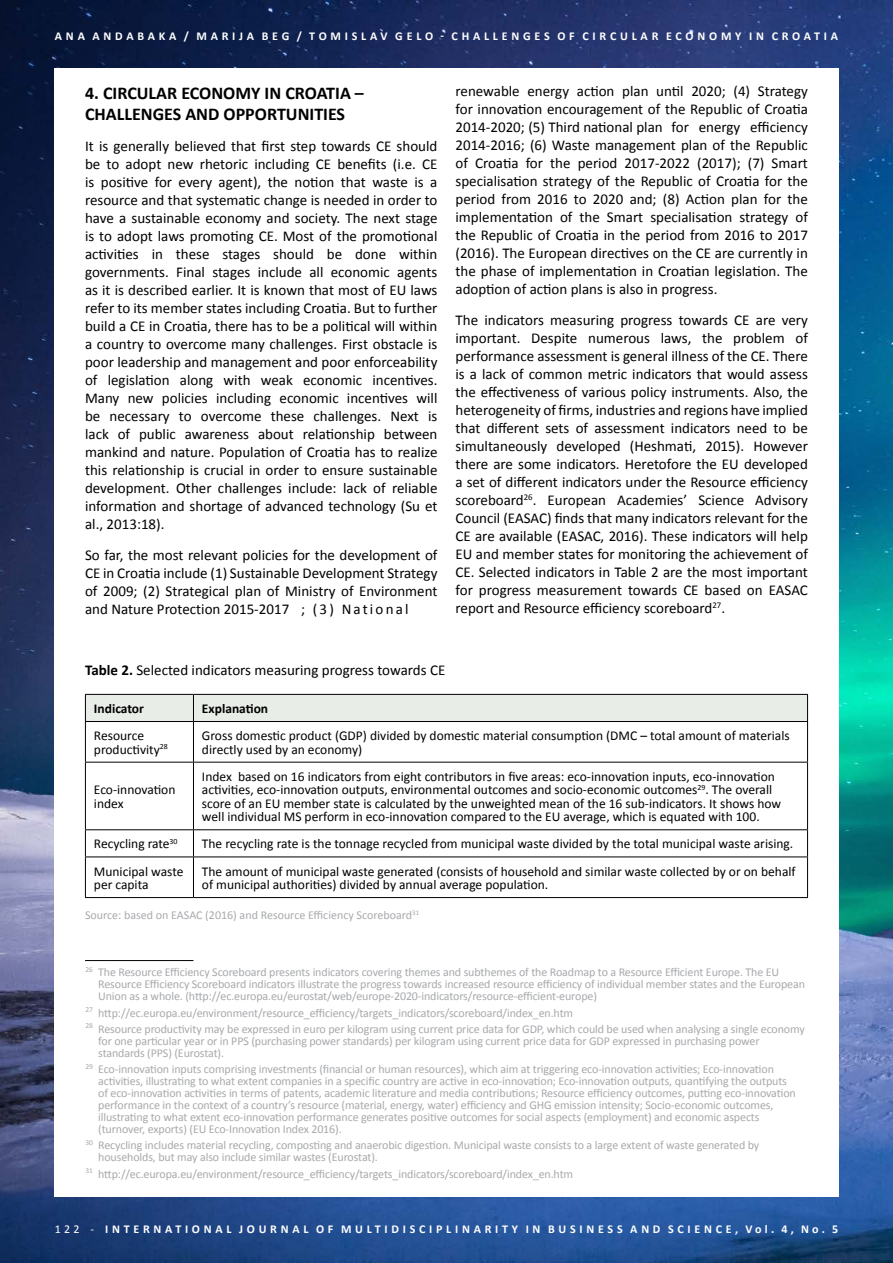
<style>
.page{position:relative;width:893px;height:1263px;background:#fff}
.page>*{position:absolute;margin:0;border:0;box-sizing:border-box;transform-origin:0 0}
.Tex_príspevku{font:700 18px/21.6px "Calibri";color:#000}
.Tex_príspevku-2{font:15px/18px "Calibri";color:#000;text-align:justify}
.t1{font:13.5px/13.5px "Calibri";color:#000}
.t2{font:700 13.5px "Calibri";color:#000}
.Tex_príspevku-3{font:12px/12px "Calibri";letter-spacing:-.01em;color:#a7a9ac}
.t3{font:700 12px "Calibri";letter-spacing:.31em;color:#fff}
.s1{font-weight:700}
.s2{font-weight:400}
</style>
<div class="page">
<img style="left:0;top:0;width:893px;height:1263px">
<div style="left:54px;top:68px;width:785px;height:1129px;background:#fff"></div>
<div style="left:85px;top:694px;width:723px;height:27px;background:#e8eee7"></div>
<hr style="left:85px;top:721px;width:108px;height:1px;background:#000">
<hr style="left:85px;top:722px;width:1px;height:40px;background:#000">
<hr style="left:193px;top:721px;width:615px;height:1px;background:#000">
<hr style="left:193px;top:722px;width:1px;height:40px;background:#000">
<hr style="left:807px;top:722px;width:1px;height:40px;background:#000">
<hr style="left:85px;top:762px;width:108px;height:1px;background:#000">
<hr style="left:85px;top:762px;width:1px;height:67px;background:#000">
<hr style="left:193px;top:762px;width:615px;height:1px;background:#000">
<hr style="left:193px;top:762px;width:1px;height:67px;background:#000">
<hr style="left:807px;top:762px;width:1px;height:67px;background:#000">
<hr style="left:85px;top:829px;width:108px;height:1px;background:#000">
<svg style="left:85px;top:830px;width:1px;height:26px"></svg>
<hr style="left:193px;top:829px;width:615px;height:1px;background:#000">
<svg style="left:193px;top:830px;width:1px;height:26px"></svg>
<svg style="left:807px;top:830px;width:1px;height:26px"></svg>
<hr style="left:85px;top:856px;width:108px;height:1px;background:#000">
<hr style="left:85px;top:857px;width:1px;height:40px;background:#000">
<hr style="left:193px;top:856px;width:615px;height:1px;background:#000">
<hr style="left:193px;top:857px;width:1px;height:40px;background:#000">
<hr style="left:807px;top:857px;width:1px;height:40px;background:#000">
<hr style="left:85px;top:897px;width:108px;height:1px;background:#000">
<hr style="left:193px;top:897px;width:615px;height:1px;background:#000">
<hr style="left:85px;top:960px;width:108px;height:1px;background:#000">
<p class="t3" style="left:55px;top:28px;width:785px">ANA ANDABAKA / MARIJA BEG / TOMISLAV GELO - CHALLENGES OF CIRCULAR ECONOMY IN CROATIA</p>
<p class="Tex_príspevku" style="left:85px;top:82px;width:280px">4. CIRCULAR ECONOMY IN CROATIA –<br>CHALLENGES AND OPPORTUNITIES</p>
<p class="Tex_príspevku-2" style="left:85px;top:137px;width:354px">It is generally believed that first step towards CE should be to adopt new rhetoric including CE benefits (i.e. CE is positive for every agent), the notion that waste is a resource and that systematic change is needed in order to have a sustainable economy and society. The next stage is to adopt laws promoting CE. Most of the promotional activities in these stages should be done within governments. Final stages include all economic agents as it is described earlier. It is known that most of EU laws refer to its member states including Croatia. But to further build a CE in Croatia, there has to be a political will within a country to overcome many challenges. First obstacle is poor leadership and management and poor enforceability of legislation along with weak economic incentives.<br>Many new policies including economic incentives will be necessary to overcome these challenges. Next is lack of public awareness about relationship between mankind and nature. Population of Croatia has to realize this relationship is crucial in order to ensure sustainable development. Other challenges include: lack of reliable information and shortage of advanced technology (Su et al., 2013:18).</p>
<p class="Tex_príspevku-2" style="left:85px;top:546px;width:354px">So far, the most relevant policies for the development of CE in Croatia include (1) Sustainable Development Strategy of 2009; (2) Strategical plan of Ministry of Environment and Nature Protection 2015-2017 ; ( 3 ) N a t i o n a l</p>
<p class="Tex_príspevku-2" style="left:455px;top:82px;width:354px">renewable energy action plan until 2020; (4) Strategy for innovation encouragement of the Republic of Croatia 2014-2020; (5) Third national plan for energy efficiency 2014-2016; (6) Waste management plan of the Republic of Croatia for the period 2017-2022 (2017); (7) Smart specialisation strategy of the Republic of Croatia for the period from 2016 to 2020 and; (8) Action plan for the implementation of the Smart specialisation strategy of the Republic of Croatia in the period from 2016 to 2017 (2016). The European directives on the CE are currently in the phase of implementation in Croatian legislation. The adoption of action plans is also in progress.</p>
<p class="Tex_príspevku-2" style="left:455px;top:311px;width:354px">The indicators measuring progress towards CE are very important. Despite numerous laws, the problem of performance assessment is general illness of the CE. There is a lack of common metric indicators that would assess the effectiveness of various policy instruments. Also, the heterogeneity of firms, industries and regions have implied that different sets of assessment indicators need to be simultaneously developed (Heshmati, 2015). However there are some indicators. Heretofore the EU developed a set of different indicators under the Resource efficiency scoreboard<sup>26</sup>. European Academies’ Science Advisory Council (EASAC) finds that many indicators relevant for the CE are available (EASAC, 2016). These indicators will help EU and member states for monitoring the achievement of CE. Selected indicators in Table 2 are the most important for progress measurement towards CE based on EASAC report and Resource efficiency scoreboard<sup>27</sup>.</p>
<p class="Tex_príspevku-2" style="left:85px;top:661px;width:362px"><span class="s1">Table 2.</span> Selected indicators measuring progress towards CE</p>
<p class="t2" style="left:94px;top:700px;width:52px">Indicator</p>
<p class="t2" style="left:202px;top:700px;width:68px">Explanation</p>
<p class="t1" style="left:94px;top:729px;width:75px">Resource productivity<sup>28</sup></p>
<p class="t1" style="left:202px;top:729px;width:589px">Gross domestic product (GDP) divided by domestic material consumption (DMC – total amount of materials directly used by an economy)</p>
<p class="t1" style="left:94px;top:783px;width:83px">Eco-innovation index</p>
<p class="t1" style="left:202px;top:770px;width:581px">Index based on 16 indicators from eight contributors in five areas: eco-innovation inputs, eco-innovation activities, eco-innovation outputs, environmental outcomes and socio-economic outcomes<sup>29</sup>. The overall score of an EU member state is calculated by the unweighted mean of the 16 sub-indicators. It shows how well individual MS perform in eco-innovation compared to the EU average, which is equated with 100.</p>
<p class="t1" style="left:94px;top:837px;width:85px">Recycling rate<sup>30</sup></p>
<p class="t1" style="left:202px;top:837px;width:593px">The recycling rate is the tonnage recycled from municipal waste divided by the total municipal waste arising.</p>
<p class="t1" style="left:94px;top:864px;width:91px">Municipal waste per capita</p>
<p class="t1" style="left:202px;top:864px;width:595px">The amount of municipal waste generated (consists of household and similar waste collected by or on behalf of municipal authorities) divided by annual average population.</p>
<p class="Tex_príspevku-3" style="left:85px;top:909px;width:336px">Source: based on EASAC (2016) and Resource Efficiency Scoreboard<sup>31</sup></p>
<p class="Tex_príspevku-3" style="left:98px;top:966px;width:708px;text-indent:-13px"><sup>26</sup> The Resource Efficiency Scoreboard presents indicators covering themes and subthemes of the Roadmap to a Resource Efficient Europe. The EU<br>Resource Efficiency Scoreboard indicators illustrate the progress towards increased resource efficiency of individual member states and the European<br>Union as a whole. (http://ec.europa.eu/eurostat/web/europe-2020-indicators/resource-efficient-europe)</p>
<p class="Tex_príspevku-3" style="left:85px;top:1007px;width:489px"><sup>27</sup> http://ec.europa.eu/environment/resource_efficiency/targets_indicators/scoreboard/index_en.htm</p>
<p class="Tex_príspevku-3" style="left:98px;top:1023px;width:708px;text-indent:-13px"><sup>28</sup> Resource productivity may be expressed in euro per kilogram using current price data for GDP, which could be used when analysing a single economy for one particular year or in PPS (purchasing power standards) per kilogram using current price data for GDP expressed in purchasing power standards (PPS) (Eurostat).</p>
<p class="Tex_príspevku-3" style="left:98px;top:1063px;width:699px;text-indent:-13px"><sup>29</sup> Eco-innovation inputs comprising investments (financial or human resources), which aim at triggering eco-innovation activities; Eco-innovation activities, illustrating to what extent companies in a specific country are active in eco-innovation; Eco-innovation outputs, quantifying the outputs of eco-innovation activities in terms of patents, academic literature and media contributions; Resource efficiency outcomes, putting eco-innovation performance in the context of a country’s resource (material, energy, water) efficiency and GHG emission intensity; Socio-economic outcomes, illustrating to what extent eco-innovation performance generates positive outcomes for social aspects (employment) and economic aspects (turnover, exports) (EU Eco-Innovation Index 2016).</p>
<p class="Tex_príspevku-3" style="left:98px;top:1139px;width:663px;text-indent:-13px"><sup>30</sup> Recycling includes material recycling, composting and anaerobic digestion. Municipal waste consists to a large extent of waste generated by households, but may also include similar wastes (Eurostat).</p>
<p class="Tex_príspevku-3" style="left:85px;top:1168px;width:489px"><sup>31</sup> http://ec.europa.eu/environment/resource_efficiency/targets_indicators/scoreboard/index_en.htm</p>
<p class="t3" style="left:55px;top:1222px;width:785px"><span class="s2">122 -</span> INTERNATIONAL JOURNAL OF MULTIDISCIPLINARITY IN BUSINESS AND SCIENCE, Vol. 4, No. 5</p>
</div>
